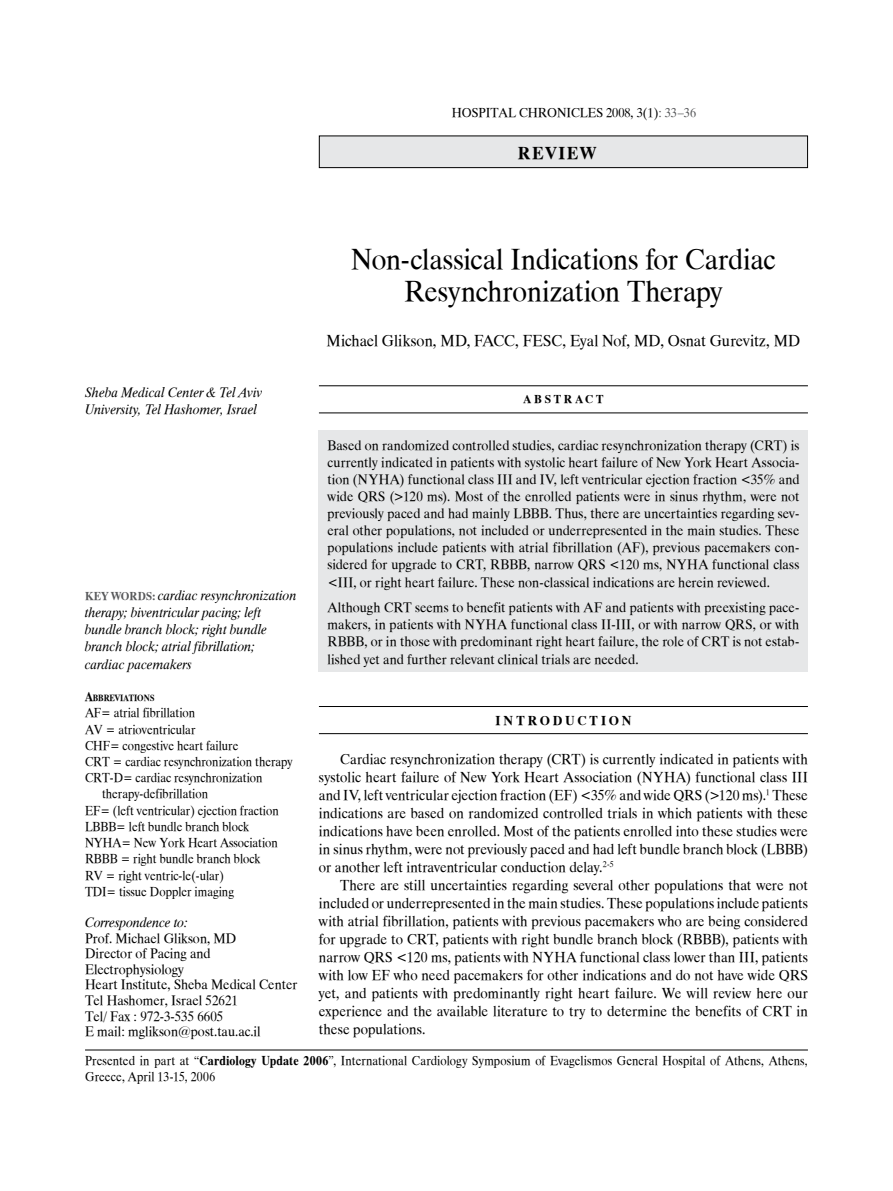
<style>
.page{position:relative;width:893px;height:1191px;background:#fff}
.page>*{position:absolute;margin:0;border:0;box-sizing:border-box;transform-origin:0 0}
.t1{font:30px/31.5px "UB Times";letter-spacing:-.01em;color:#000;text-align:center;scale:.95 1}
.t2{font:18px "UB Times Bold";letter-spacing:.1em;color:#000}
.t3{font:16.5px "UB Times";letter-spacing:-.005em;color:#000;scale:.95 1}
.t4{font:15px/18px "UB Times";color:#000;text-align:justify;scale:.95 1}
.t5{font:14.25px/17.1px "UB Times";color:#000;text-align:justify;scale:.95 1}
.t6{font:14.25px/17.1px "UB Times Italic";letter-spacing:.01em;color:#000;scale:.95 1}
.t7{font:13.5px/16.2px "UB Times";color:#000;scale:.9 1}
.t8{font:13.5px "UB Times";color:#000;scale:.95 1}
.t9{font:13.5px "UB Times Bold";letter-spacing:.2em;color:#000}
.t10{font:12px "UB Times Bold";letter-spacing:.225em;color:#000}
.t11{font:12px "UB Times Bold";color:#58595b;scale:.95 1}
.t12{font:9.45px "UB Times Bold";color:#000;scale:.9 1}
.s1{color:#58595b}
.s2{font-family:"UB Times Bold";font-size:12px;color:#58595b}
.s3{font-size:13.5px}
.s4{font-family:"UB Times Bold"}
</style>
<div class="page">
<hr style="left:319px;top:385px;width:489px;height:1px;background:#000">
<hr style="left:319px;top:412px;width:489px;height:1px;background:#000">
<hr style="left:319px;top:706px;width:489px;height:1px;background:#000">
<hr style="left:319px;top:733px;width:489px;height:1px;background:#000">
<div style="left:319px;top:430px;width:489px;height:242px;background:#e6e7e8"></div>
<div style="left:319px;top:136px;width:488px;height:32px;background:#e6e7e8"></div>
<div style="left:319px;top:135px;width:489px;height:33px;border:1px solid #000"></div>
<hr style="left:85px;top:1049px;width:723px;height:1px;background:#000">
<p class="t8" style="left:452px;top:105px;width:259px">HOSPITAL CHRONICLES 2008, 3(1)<span class="s1">: 33–36</span></p>
<p class="t2" style="left:518px;top:143px;width:80px">REVIEW</p>
<p class="t6" style="left:85px;top:384px;width:188px">Sheba Medical Center &amp; Tel Aviv<br>University, Tel Hashomer, Israel</p>
<p class="t6" style="left:85px;top:587px;width:224px;text-indent:67px"><span class="s2">:</span> cardiac resynchronization therapy; biventricular pacing; left bundle branch block; right bundle branch block; atrial fibrillation; cardiac pacemakers</p>
<p class="t12" style="left:85px;top:693px;width:79px"><span class="s3">A</span>BBREVIATIONS</p>
<p class="t7" style="left:85px;top:705px;width:124px">AF= atrial fibrillation</p>
<p class="t7" style="left:85px;top:721px;width:124px">AV = atrioventricular</p>
<p class="t7" style="left:85px;top:737px;width:172px">CHF= congestive heart failure</p>
<p class="t7" style="left:85px;top:754px;width:232px">CRT = cardiac resynchronization therapy</p>
<p class="t7" style="left:85px;top:770px;width:199px">CRT-D= cardiac resynchronization</p>
<p class="t7" style="left:102px;top:786px;width:119px">therapy-defibrillation</p>
<p class="t7" style="left:85px;top:802px;width:217px">EF= (left ventricular) ejection fraction</p>
<p class="t7" style="left:85px;top:818px;width:184px">LBBB= left bundle branch block</p>
<p class="t7" style="left:85px;top:835px;width:216px">NYHA= New York Heart Association</p>
<p class="t7" style="left:85px;top:851px;width:197px">RBBB = right bundle branch block</p>
<p class="t7" style="left:85px;top:867px;width:156px">RV = right ventric-le(-ular)</p>
<p class="t7" style="left:85px;top:883px;width:167px">TDI= tissue Doppler imaging</p>
<p class="t11" style="left:85px;top:590px;width:38px">KEY WORDS</p>
<p class="t6" style="left:85px;top:914px;width:110px">Correspondence to:</p>
<p class="t5" style="left:85px;top:930px;width:225px;line-height:15.6px;text-align:left">Prof. Michael Glikson, MD<br>Director of Pacing and<br>Electrophysiology<br>Heart Institute, Sheba Medical Center<br>Tel Hashomer, Israel 52621<br>Tel/ Fax : 972-3-535 6605<br>E mail: mglikson@post.tau.ac.il</p>
<h1 class="t1" style="left:351px;top:245px;width:448px">Non-classical Indications for Cardiac<br>Resynchronization Therapy</h1>
<p class="t3" style="left:327px;top:332px;width:500px">Michael Glikson, MD, FACC, FESC, Eyal Nof, MD, Osnat Gurevitz, MD</p>
<p class="t10" style="left:523px;top:393px;width:81px">ABSTRACT</p>
<p class="t5" style="left:327px;top:437px;width:498px">Based on randomized controlled studies, cardiac resynchronization therapy (CRT) is currently indicated in patients with systolic heart failure of New York Heart Associa&shy;tion (NYHA) functional class III and IV, left ventricular ejection fraction &lt;35% and wide QRS (&gt;120 ms). Most of the enrolled patients were in sinus rhythm, were not previously paced and had mainly LBBB. Thus, there are uncertainties regarding sev&shy;eral other populations, not included or underrepresented in the main studies. These populations include patients with atrial fibrillation (AF), previous pacemakers con&shy;sidered for upgrade to CRT, RBBB, narrow QRS &lt;120 ms, NYHA functional class &lt;III, or right heart failure. These non-classical indications are herein reviewed.</p>
<p class="t5" style="left:327px;top:599px;width:498px">Although CRT seems to benefit patients with AF and patients with preexisting pace&shy;makers, in patients with NYHA functional class II-III, or with narrow QRS, or with RBBB, or in those with predominant right heart failure, the role of CRT is not estab&shy;lished yet and further relevant clinical trials are needed.</p>
<p class="t9" style="left:495px;top:713px;width:137px">INTRODUCTION</p>
<p class="t4" style="left:319px;top:750px;width:516px;text-indent:21px">Cardiac resynchronization therapy (CRT) is currently indicated in patients with systolic heart failure of New York Heart Association (NYHA) functional class III and IV, left ventricular ejection fraction (EF) &lt;35% and wide QRS (&gt;120 ms).<sup>1</sup> These indications are based on randomized controlled trials in which patients with these indications have been enrolled. Most of the patients enrolled into these studies were in sinus rhythm, were not previously paced and had left bundle branch block (LBBB) or another left intraventricular conduction delay.<sup>2-5</sup></p>
<p class="t4" style="left:319px;top:876px;width:516px;text-indent:21px">There are still uncertainties regarding several other populations that were not included or underrepresented in the main studies. These populations include patients with atrial fibrillation, patients with previous pacemakers who are being considered for upgrade to CRT, patients with right bundle branch block (RBBB), patients with narrow QRS &lt;120 ms, patients with NYHA functional class lower than III, patients with low EF who need pacemakers for other indications and do not have wide QRS yet, and patients with predominantly right heart failure. We will review here our experience and the available literature to try to determine the benefits of CRT in these populations.</p>
<p class="t7" style="left:85px;top:1053px;width:805px">Presented in part at “<span class="s4">CARDIOLOGY UPDATE 2006</span>”, International Cardiology Symposium of Evagelismos General Hospital of Athens, Athens,<br>Greece, April 13-15, 2006</p>
</div>
